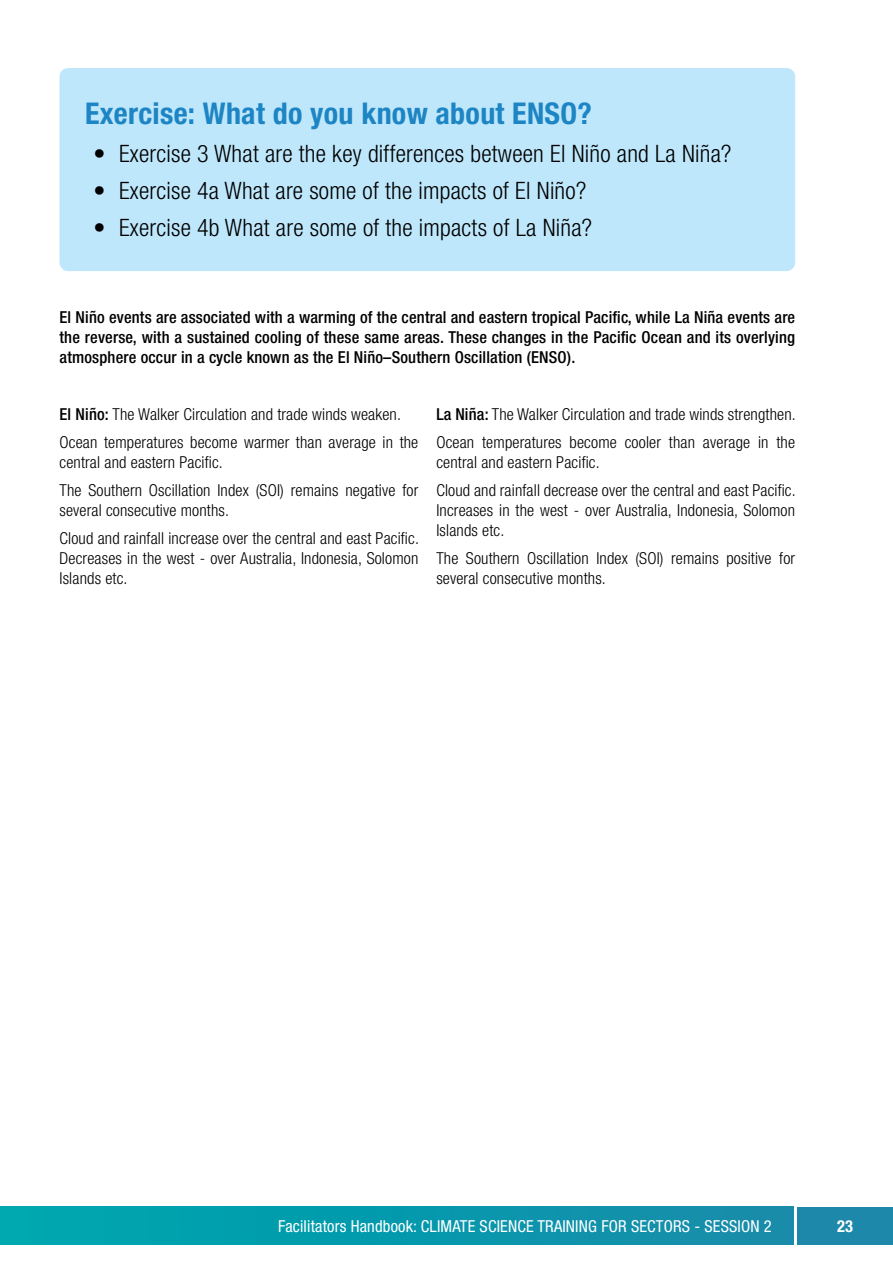
<style>
.page{position:relative;width:893px;height:1263px;background:#fff}
.page>*{position:absolute;margin:0;border:0;box-sizing:border-box;transform-origin:0 0}
.t1{font:700 condensed 30px "Helvetica Neue LT Pro";letter-spacing:.01em;color:#1d85c4}
.t2{font:300 condensed 24px "Helvetica Neue LT Pro";letter-spacing:.01em;color:#000}
.t3{font:300 condensed 16.5px/19.8px "Helvetica Neue LT Pro";letter-spacing:.01em;color:#000}
.t4{font:500 condensed 16.5px/19.8px "Helvetica Neue LT Pro";letter-spacing:.01em;color:#000;text-align:justify}
.t5{font:condensed 16.5px "Helvetica Neue LT Pro";letter-spacing:.01em;color:#fff}
.t6{font:700 condensed 16.5px "Helvetica Neue LT Pro";color:#fff}
.s1{font-weight:500}
</style>
<div class="page">
<div style="left:797px;top:1207px;width:96px;height:37px;background:#1d88a9"></div>
<div style="left:0;top:1207px;width:793px;height:37px;background:linear-gradient(to right,#00a8af,#178baa)"></div>
<div style="left:60px;top:68px;width:735px;height:203px;background:#bee7fb;border-radius:9px"></div>
<p class="t1" style="left:85px;top:95px;width:508px">Exercise: What do you know about ENSO?</p>
<p class="t2" style="left:94px;top:139px;width:639px">• Exercise 3 What are the key differences between El Niño and La Niña?</p>
<p class="t2" style="left:94px;top:177px;width:494px">• Exercise 4a What are some of the impacts of El Niño?</p>
<p class="t2" style="left:94px;top:214px;width:500px">• Exercise 4b What are some of the impacts of La Niña?</p>
<p class="t4" style="left:60px;top:307px;width:737px">El Niño events are associated with a warming of the central and eastern tropical Pacific, while La Niña events are the reverse, with a sustained cooling of these same areas. These changes in the Pacific Ocean and its overlying atmosphere occur in a cycle known as the El Niño–Southern Oscillation (ENSO).</p>
<p class="t3" style="left:60px;top:404px;width:343px"><span class="s1">El Niño:</span> The Walker Circulation and trade winds weaken.</p>
<p class="t3" style="left:60px;top:432px;width:360px">Ocean temperatures become warmer than average in the central and eastern Pacific.</p>
<p class="t3" style="left:60px;top:480px;width:360px">The Southern Oscillation Index (SOI) remains negative for several consecutive months.</p>
<p class="t3" style="left:60px;top:528px;width:361px;text-align:justify">Cloud and rainfall increase over the central and east Pacific.<br>Decreases in the west - over Australia, Indonesia, Solomon Islands etc.</p>
<p class="t3" style="left:436px;top:404px;width:361px"><span class="s1">La Niña:</span> The Walker Circulation and trade winds strengthen.</p>
<p class="t3" style="left:436px;top:432px;width:360px">Ocean temperatures become cooler than average in the central and eastern Pacific.</p>
<p class="t3" style="left:436px;top:480px;width:361px;text-align:justify">Cloud and rainfall decrease over the central and east Pacific.<br>Increases in the west - over Australia, Indonesia, Solomon Islands etc.</p>
<p class="t3" style="left:436px;top:548px;width:360px">The Southern Oscillation Index (SOI) remains positive for several consecutive months.</p>
<p class="t5" style="left:278px;top:1216px;width:495px">Facilitators Handbook: CLIMATE SCIENCE TRAINING FOR SECTORS - SESSION 2</p>
<p class="t6" style="left:837px;top:1216px;width:18px">23</p>
</div>
